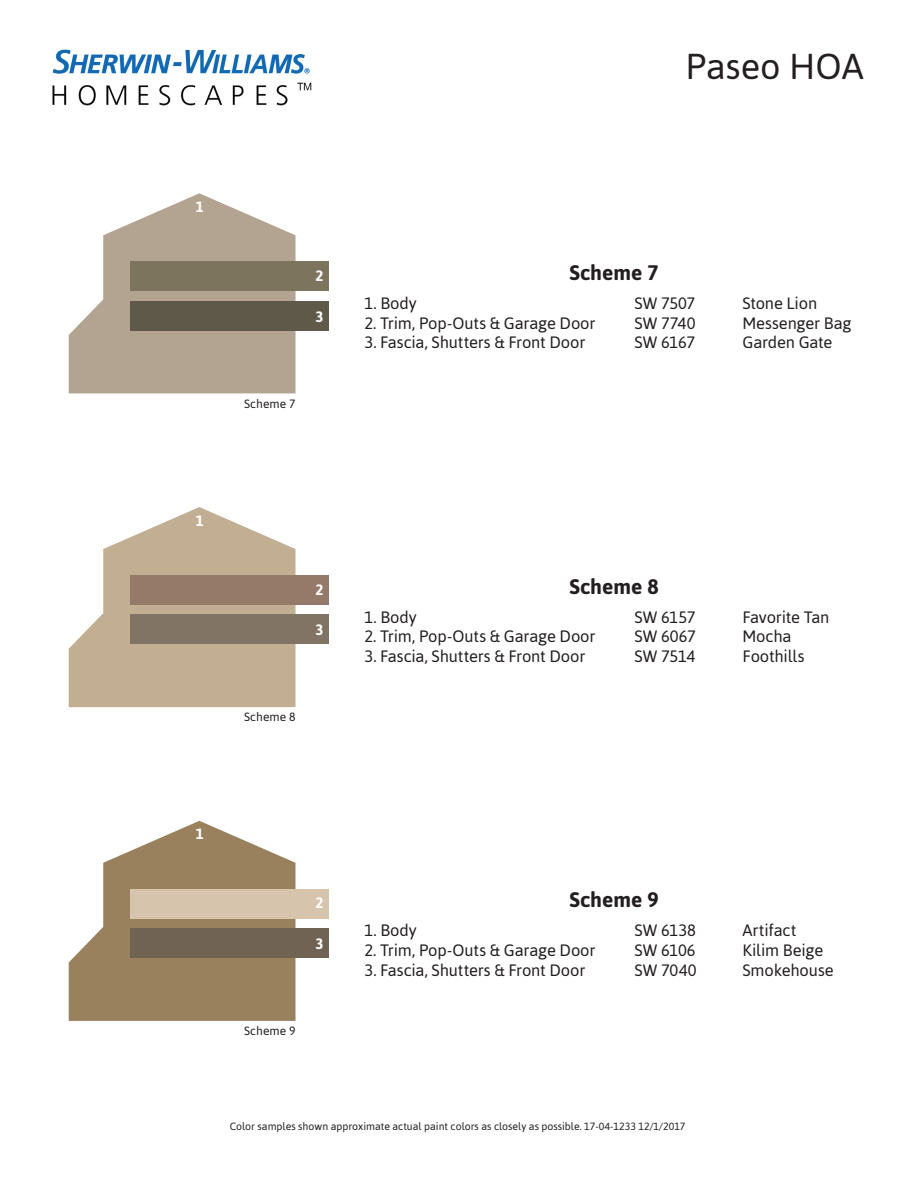
<style>
.page{position:relative;width:918px;height:1188px;background:#fff}
.page>*{position:absolute;margin:0;border:0;box-sizing:border-box;transform-origin:0 0}
.t1{font:36px "Asap";color:#231f20}
.t2{font:700 21px "Asap";color:#231f20}
.t3{font:16.5px "Asap";letter-spacing:-.01em;color:#231f20}
.t4{font:700 15px "Asap";color:#fff}
.t5{font:12px "Asap";letter-spacing:.01em;color:#231f20}
.t6{font:10.5px "Asap";color:#231f20}
</style>
<div class="page">
<img style="left:52px;top:49px;width:260px;height:57px">
<svg style="left:69px;top:193px;width:227px;height:200px;fill:#b3a391"></svg>
<div style="left:130px;top:261px;width:198px;height:30px;background:#7c745d"></div>
<div style="left:130px;top:301px;width:198px;height:30px;background:#5e5948"></div>
<svg style="left:69px;top:507px;width:227px;height:200px;fill:#c2ae92"></svg>
<div style="left:130px;top:575px;width:198px;height:30px;background:#957a69"></div>
<div style="left:130px;top:615px;width:198px;height:29px;background:#827465"></div>
<svg style="left:69px;top:821px;width:227px;height:200px;fill:#9a815e"></svg>
<div style="left:130px;top:889px;width:198px;height:29px;background:#d6c4ad"></div>
<div style="left:130px;top:928px;width:198px;height:30px;background:#706354"></div>
<h1 class="t1" style="left:686px;top:45px;width:180px">Paseo HOA</h1>
<p class="t4" style="left:196px;top:198px;width:10px">1</p>
<p class="t4" style="left:316px;top:267px;width:10px">2</p>
<p class="t4" style="left:316px;top:308px;width:10px">3</p>
<p class="t5" style="left:244px;top:396px;width:53px">Scheme 7</p>
<p class="t2" style="left:570px;top:260px;width:91px">Scheme 7</p>
<p class="t3" style="left:364px;top:293px;width:54px">1. Body</p>
<p class="t3" style="left:635px;top:293px;width:62px">SW 7507</p>
<p class="t3" style="left:742px;top:293px;width:76px">Stone Lion</p>
<p class="t3" style="left:364px;top:313px;width:233px">2. Trim, Pop-Outs &amp; Garage Door</p>
<p class="t3" style="left:635px;top:313px;width:63px">SW 7740</p>
<p class="t3" style="left:742px;top:313px;width:111px">Messenger Bag</p>
<p class="t3" style="left:364px;top:333px;width:222px">3. Fascia, Shutters &amp; Front Door</p>
<p class="t3" style="left:635px;top:333px;width:62px">SW 6167</p>
<p class="t3" style="left:742px;top:333px;width:92px">Garden Gate</p>
<p class="t4" style="left:196px;top:512px;width:10px">1</p>
<p class="t4" style="left:316px;top:581px;width:10px">2</p>
<p class="t4" style="left:316px;top:621px;width:10px">3</p>
<p class="t5" style="left:244px;top:710px;width:53px">Scheme 8</p>
<p class="t2" style="left:570px;top:574px;width:91px">Scheme 8</p>
<p class="t3" style="left:364px;top:607px;width:54px">1. Body</p>
<p class="t3" style="left:635px;top:607px;width:63px">SW 6157</p>
<p class="t3" style="left:742px;top:607px;width:89px">Favorite Tan</p>
<p class="t3" style="left:364px;top:627px;width:233px">2. Trim, Pop-Outs &amp; Garage Door</p>
<p class="t3" style="left:635px;top:627px;width:63px">SW 6067</p>
<p class="t3" style="left:742px;top:627px;width:51px">Mocha</p>
<p class="t3" style="left:364px;top:647px;width:222px">3. Fascia, Shutters &amp; Front Door</p>
<p class="t3" style="left:635px;top:647px;width:62px">SW 7514</p>
<p class="t3" style="left:742px;top:647px;width:64px">Foothills</p>
<p class="t4" style="left:196px;top:825px;width:10px">1</p>
<p class="t4" style="left:316px;top:894px;width:10px">2</p>
<p class="t4" style="left:316px;top:935px;width:10px">3</p>
<p class="t5" style="left:244px;top:1024px;width:53px">Scheme 9</p>
<p class="t2" style="left:570px;top:888px;width:91px">Scheme 9</p>
<p class="t3" style="left:364px;top:921px;width:54px">1. Body</p>
<p class="t3" style="left:635px;top:921px;width:63px">SW 6138</p>
<p class="t3" style="left:742px;top:921px;width:55px">Artifact</p>
<p class="t3" style="left:364px;top:941px;width:233px">2. Trim, Pop-Outs &amp; Garage Door</p>
<p class="t3" style="left:635px;top:941px;width:63px">SW 6106</p>
<p class="t3" style="left:742px;top:941px;width:82px">Kilim Beige</p>
<p class="t3" style="left:364px;top:961px;width:222px">3. Fascia, Shutters &amp; Front Door</p>
<p class="t3" style="left:635px;top:961px;width:64px">SW 7040</p>
<p class="t3" style="left:742px;top:961px;width:93px">Smokehouse</p>
<p class="t6" style="left:230px;top:1120px;width:457px">Color samples shown approximate actual paint colors as closely as possible. 17-04-1233 12/1/2017</p>
</div>
